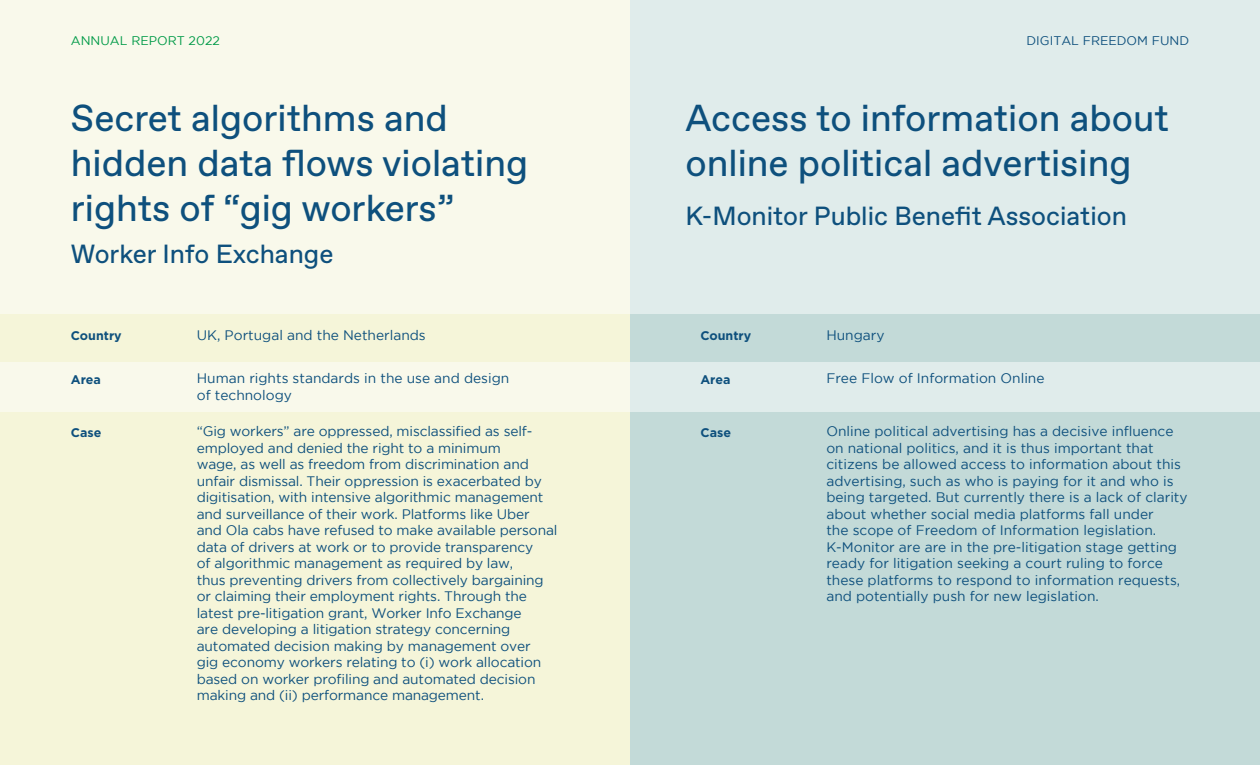
<style>
.page{position:relative;width:1260px;height:765px;background:#fff}
.page>*{position:absolute;margin:0;border:0;box-sizing:border-box;transform-origin:0 0}
.t1{font:37.5px/45px "Favorit";color:#0e507d}
.t2{font:26.25px "Favorit";color:#0e507d}
.t3{font:13.75px/16.5px "Gotham";letter-spacing:-.01em;color:#0e507d}
.t4{font:700 12.5px "Gotham HTF";color:#0e507d}
.t5{font:12.5px "Gotham";color:#0e507d}
.t6{font:12.5px "Gotham";color:#009a47}
</style>
<div class="page">
<div style="left:0;top:0;width:631px;height:765px;background:#f5f5d9"></div>
<div style="left:631px;top:0;width:629px;height:765px;background:#c3dad8"></div>
<div style="left:0;top:0;width:1260px;height:313px;background:linear-gradient(to right,#fffceb,#dae9eb)"></div>
<div style="left:0;top:362px;width:1260px;height:49px;background:linear-gradient(to right,#fffceb,#dae9eb)"></div>
<p class="t6" style="left:71px;top:34px;width:151px">ANNUAL REPORT 2022</p>
<p class="t5" style="left:1027px;top:34px;width:164px">DIGITAL FREEDOM FUND</p>
<h1 class="t1" style="left:71px;top:95px;width:459px">Secret algorithms and hidden data flows violating rights of “gig workers”</h1>
<h2 class="t2" style="left:71px;top:236px;width:264px">Worker Info Exchange</h2>
<h1 class="t1" style="left:685px;top:95px;width:485px">Access to information about online political advertising</h1>
<h2 class="t2" style="left:685px;top:198px;width:443px">K-Monitor Public Benefit Association</h2>
<p class="t3" style="left:197px;top:326px;width:231px">UK, Portugal and the Netherlands</p>
<p class="t3" style="left:197px;top:370px;width:314px">Human rights standards in the use and design of technology</p>
<p class="t4" style="left:71px;top:329px;width:52px">Country</p>
<p class="t4" style="left:700px;top:329px;width:52px">Country</p>
<p class="t4" style="left:71px;top:372px;width:31px">Area</p>
<p class="t4" style="left:700px;top:372px;width:31px">Area</p>
<p class="t3" style="left:826px;top:326px;width:60px">Hungary</p>
<p class="t3" style="left:826px;top:370px;width:220px">Free Flow of Information Online</p>
<p class="t3" style="left:197px;top:423px;width:362px">“Gig workers” are oppressed, misclassified as self&shy;employed and denied the right to a minimum<br>wage, as well as freedom from discrimination and unfair dismissal. Their oppression is exacerbated by digitisation, with intensive algorithmic management and surveillance of their work. Platforms like Uber and Ola cabs have refused to make available personal data of drivers at work or to provide transparency<br>of algorithmic management as required by law,<br>thus preventing drivers from collectively bargaining or claiming their employment rights. Through the latest pre-litigation grant, Worker Info Exchange<br>are developing a litigation strategy concerning automated decision making by management over<br>gig economy workers relating to (i) work allocation based on worker profiling and automated decision making and (ii) performance management.</p>
<p class="t4" style="left:71px;top:425px;width:32px">Case</p>
<p class="t4" style="left:700px;top:425px;width:32px">Case</p>
<p class="t3" style="left:826px;top:423px;width:363px">Online political advertising has a decisive influence on national politics, and it is thus important that citizens be allowed access to information about this advertising, such as who is paying for it and who is being targeted. But currently there is a lack of clarity about whether social media platforms fall under<br>the scope of Freedom of Information legislation.<br>K-Monitor are are in the pre-litigation stage getting ready for litigation seeking a court ruling to force these platforms to respond to information requests, and potentially push for new legislation.</p>
</div>
